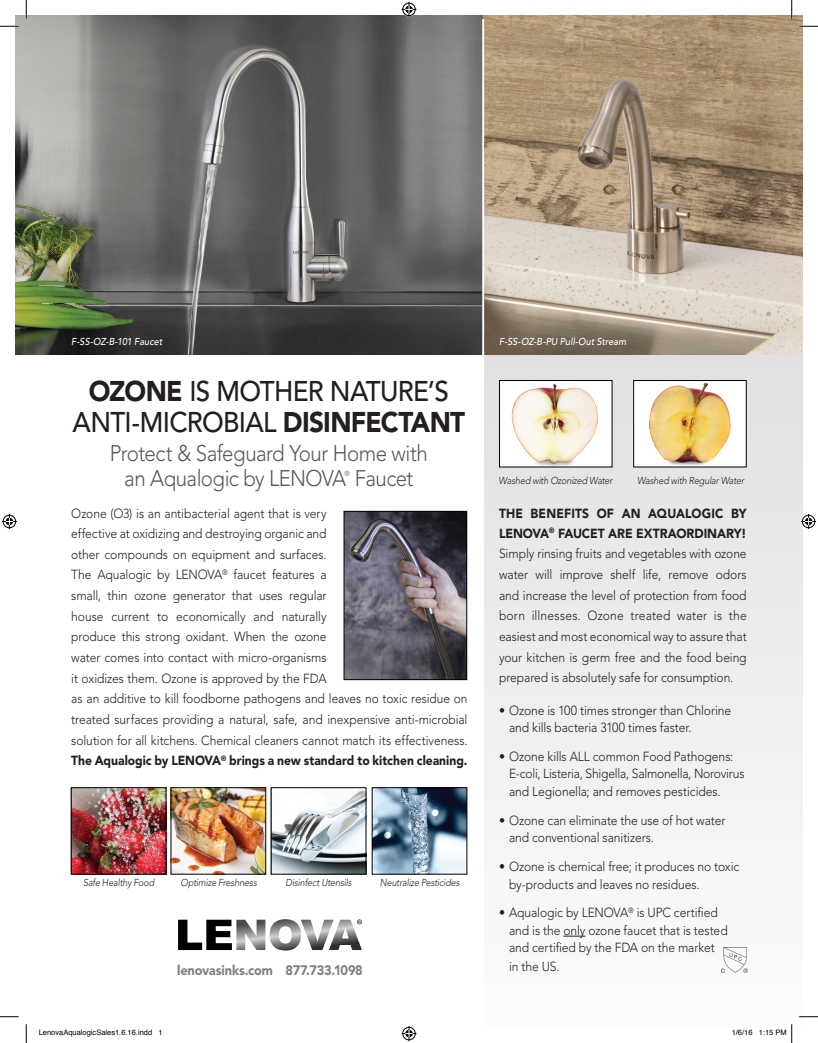
<style>
.page{position:relative;width:818px;height:1043px;background:#fff}
.page>*{position:absolute;margin:0;border:0;box-sizing:border-box;transform-origin:0 0}
.t1{font:500 28.38px/30.9px "Avenir";letter-spacing:-.025em;color:#231f20;text-align:center;scale:.92 1}
.t2{font:300 22.5px/25px "Avenir";letter-spacing:-.025em;color:#57585a;text-align:center;scale:.91 1}
.t3{font:900 13.75px "Avenir";letter-spacing:-.015em;color:#808285;scale:.93 1}
.t4{font:300 13.12px/20.6px "Avenir";letter-spacing:-.005em;color:#231f20;scale:.92 1}
.t5{font:900 13.12px/19.4px "Avenir";letter-spacing:-.005em;color:#231f20;scale:.92 1}
.t6{font:italic 300 10px "Avenir";letter-spacing:-.02em;color:#231f20;scale:.91 1}
.t7{font:italic 500 10px "Avenir";color:#fff;scale:.91 1}
.t8{font:7.5px "Helvetica";color:#000}
.t9{font:300 7.25px "Avenir";color:#57585a;scale:.91 1}
.s1{font-weight:900}
</style>
<div class="page">
<img style="left:15px;top:15px;width:787px;height:339px">
<svg style="left:484px;top:297px;width:318px;height:731px;fill:#efefef"></svg>
<svg style="left:178px;top:919px;width:184px;height:31px"></svg>
<svg style="left:563px;top:935px;width:22px;height:1px"></svg>
<img style="left:73px;top:789px;width:91px;height:83px">
<div style="left:71px;top:787px;width:95px;height:87px;border:1px solid #010101"></div>
<img style="left:172px;top:789px;width:92px;height:83px">
<div style="left:170px;top:787px;width:96px;height:87px;border:1px solid #010101"></div>
<img style="left:273px;top:790px;width:91px;height:82px">
<div style="left:271px;top:787px;width:95px;height:87px;border:1px solid #010101"></div>
<img style="left:373px;top:789px;width:92px;height:83px">
<div style="left:371px;top:787px;width:96px;height:87px;border:1px solid #010101"></div>
<img style="left:345px;top:513px;width:120px;height:165px">
<div style="left:343px;top:511px;width:124px;height:169px;border:1px solid #010101"></div>
<img style="left:721px;top:947px;width:26px;height:25px">
<hr style="left:482px;top:19px;width:2px;height:1009px;background:#fff">
<img style="left:501px;top:382px;width:109px;height:83px">
<div style="left:499px;top:380px;width:113px;height:87px;border:1px solid #010101"></div>
<div style="left:633px;top:380px;width:113px;height:87px;background:#fff"></div>
<img style="left:649px;top:383px;width:82px;height:82px">
<div style="left:633px;top:380px;width:113px;height:87px;border:1px solid #010101"></div>
<svg style="left:0;top:25px;width:19px;height:2px"></svg>
<svg style="left:799px;top:25px;width:19px;height:2px"></svg>
<svg style="left:0;top:1016px;width:19px;height:1px"></svg>
<svg style="left:799px;top:1015px;width:19px;height:2px"></svg>
<svg style="left:25px;top:0;width:2px;height:19px"></svg>
<svg style="left:25px;top:1024px;width:2px;height:18px"></svg>
<svg style="left:790px;top:0;width:2px;height:19px"></svg>
<svg style="left:401px;top:2px;width:15px;height:15px"></svg>
<svg style="left:401px;top:1026px;width:15px;height:15px"></svg>
<svg style="left:2px;top:514px;width:15px;height:15px"></svg>
<svg style="left:801px;top:514px;width:15px;height:15px"></svg>
<svg style="left:759px;top:1024px;width:33px;height:18px"></svg>
<p class="t7" style="left:71px;top:335px;width:102px">F-SS-OZ-B-101 Faucet</p>
<p class="t7" style="left:499px;top:335px;width:141px">F-SS-OZ-B-PU Pull-Out Stream</p>
<h1 class="t1" style="left:73px;top:376px;width:428px"><span class="s1">OZONE</span> IS MOTHER NATURE’S<br>ANTI-MICROBIAL <span class="s1">DISINFECTANT</span></h1>
<h2 class="t2" style="left:110px;top:441px;width:351px">Protect &amp; Safeguard Your Home with an Aqualogic by LENOVA Faucet</h2>
<p class="t9" style="left:344px;top:469px;width:7px">®</p>
<p class="t4" style="left:71px;top:502px;width:432px">Ozone (O3) is an antibacterial agent that is very<br>effective at oxidizing and destroying organic and<br>other compounds on equipment and surfaces.<br>The Aqualogic by LENOVA<sup>®</sup> faucet features a<br>small, thin ozone generator that uses regular<br>house current to economically and naturally<br>produce this strong oxidant. When the ozone<br>water comes into contact with micro-organisms<br>it oxidizes them. Ozone is approved by the FDA<br>as an additive to kill foodborne pathogens and leaves no toxic residue on treated surfaces providing a natural, safe, and inexpensive anti-microbial solution for all kitchens. Chemical cleaners cannot match its effectiveness.<br><span class="s1">The Aqualogic by LENOVA</span><sup>®</sup> <span class="s1">brings a new standard to kitchen cleaning.</span></p>
<p class="t6" style="left:83px;top:876px;width:79px">Safe Healthy Food</p>
<p class="t6" style="left:180px;top:876px;width:85px">Optimize Freshness</p>
<p class="t6" style="left:285px;top:876px;width:74px">Disinfect Utensils</p>
<p class="t6" style="left:380px;top:876px;width:89px">Neutralize Pesticides</p>
<p class="t3" style="left:177px;top:961px;width:201px">lenovasinks.com 877.733.1098</p>
<p class="t6" style="left:498px;top:474px;width:127px">Washed with Ozonized Water</p>
<p class="t6" style="left:637px;top:474px;width:119px">Washed with Regular Water</p>
<p class="t5" style="left:499px;top:504px;width:271px">THE BENEFITS OF AN AQUALOGIC BY<br>LENOVA<sup>®</sup> FAUCET ARE EXTRAORDINARY!</p>
<p class="t4" style="left:499px;top:543px;width:271px;text-align:justify">Simply rinsing fruits and vegetables with ozone water will improve shelf life, remove odors and increase the level of protection from food born illnesses. Ozone treated water is the easiest and most economical way to assure that your kitchen is germ free and the food being prepared is absolutely safe for consumption.</p>
<p class="t4" style="left:509px;top:701px;width:243px;line-height:17.5px;text-indent:-10px">• Ozone is 100 times stronger than Chlorine and kills bacteria 3100 times faster.</p>
<p class="t4" style="left:509px;top:747px;width:257px;line-height:17.5px;text-indent:-10px">• Ozone kills ALL common Food Pathogens:<br>E-coli, Listeria, Shigella, Salmonella, Norovirus and Legionella; and removes pesticides.</p>
<p class="t4" style="left:509px;top:811px;width:237px;line-height:17.5px;text-indent:-10px">• Ozone can eliminate the use of hot water and conventional sanitizers.</p>
<p class="t4" style="left:509px;top:857px;width:252px;line-height:17.5px;text-indent:-10px">• Ozone is chemical free; it produces no toxic by-products and leaves no residues.</p>
<p class="t4" style="left:509px;top:904px;width:239px;line-height:17.5px;text-indent:-10px">• Aqualogic by LENOVA<sup>®</sup> is UPC certified and is the only ozone faucet that is tested and certified by the FDA on the market</p>
<p class="t4" style="left:509px;top:956px;width:56px">in the US.</p>
<p class="t8" style="left:39px;top:1027px;width:125px">LenovaAqualogicSales1.6.16.indd 1</p>
<p class="t8" style="left:731px;top:1027px;width:57px">1/6/16 1:15 PM</p>
</div>
